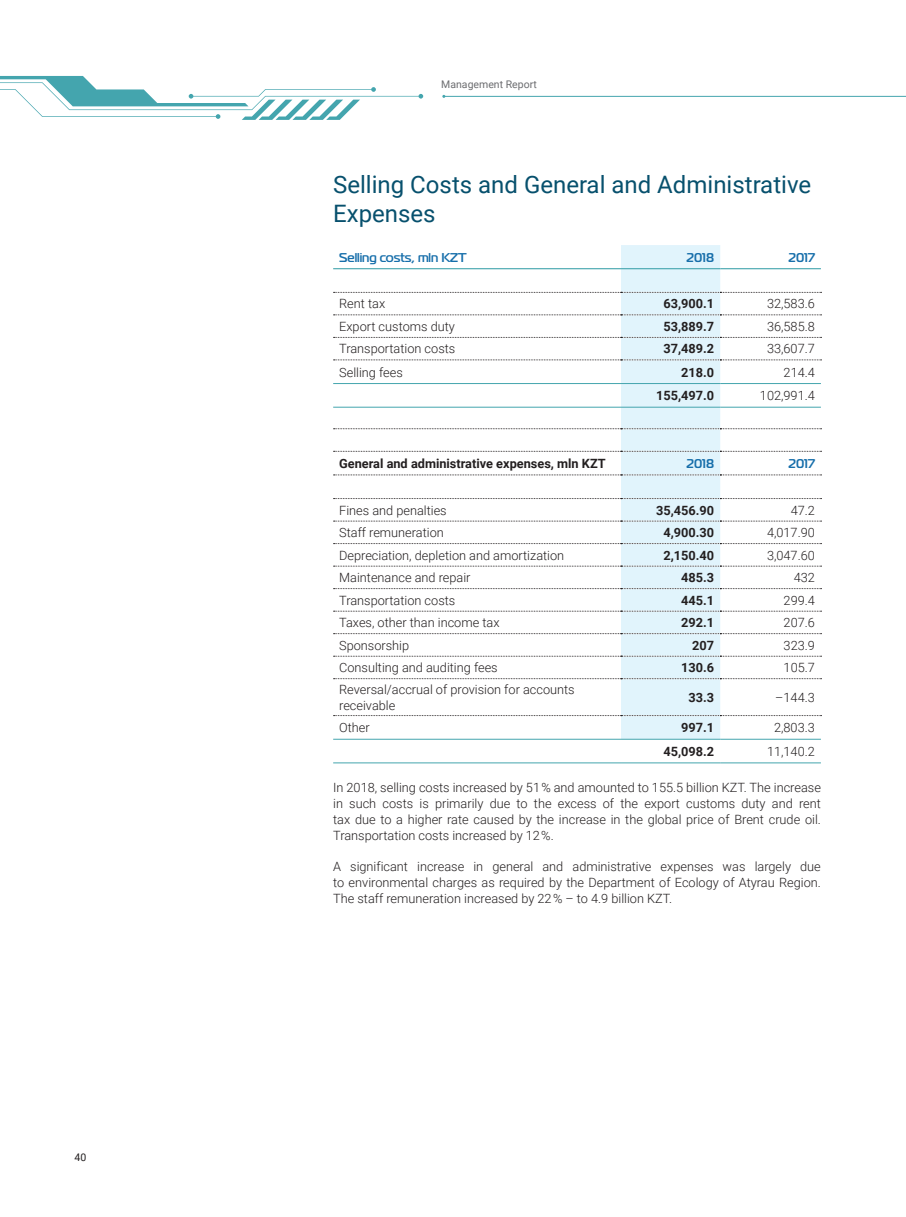
<style>
.page{position:relative;width:906px;height:1217px;background:#fff}
.page>*{position:absolute;margin:0;border:0;box-sizing:border-box;transform-origin:0 0}
.t1{font:24px/28.8px "Roboto";color:#07506d}
.t2{font:300 12.75px/15.8px "Roboto";color:#231f20;text-align:justify}
.t3{font:700 12.75px "Roboto";color:#231f20}
.t4{font:700 12.75px "DS Magistral";color:#166eaa}
.t5{font:10.5px "Roboto";color:#6c6d70}
.t6{font:10.5px "Roboto";color:#231f20}
</style>
<div class="page">
<div style="left:621px;top:245px;width:99px;height:493px;background:#e1f4fc"></div>
<svg style="left:333px;top:292px;width:488px;height:1px"></svg>
<svg style="left:333px;top:314px;width:488px;height:1px"></svg>
<svg style="left:333px;top:337px;width:488px;height:1px"></svg>
<svg style="left:333px;top:359px;width:488px;height:1px"></svg>
<svg style="left:333px;top:428px;width:488px;height:1px"></svg>
<svg style="left:333px;top:451px;width:488px;height:1px"></svg>
<svg style="left:333px;top:474px;width:488px;height:1px"></svg>
<svg style="left:333px;top:498px;width:488px;height:1px"></svg>
<svg style="left:333px;top:520px;width:488px;height:1px"></svg>
<svg style="left:333px;top:543px;width:488px;height:1px"></svg>
<svg style="left:333px;top:565px;width:488px;height:1px"></svg>
<svg style="left:333px;top:588px;width:488px;height:1px"></svg>
<svg style="left:333px;top:610px;width:488px;height:1px"></svg>
<svg style="left:333px;top:633px;width:488px;height:1px"></svg>
<svg style="left:333px;top:655px;width:488px;height:1px"></svg>
<svg style="left:333px;top:678px;width:488px;height:1px"></svg>
<svg style="left:333px;top:715px;width:488px;height:1px"></svg>
<hr style="left:333px;top:268px;width:288px;height:1px;background:#44a5ae">
<hr style="left:621px;top:268px;width:99px;height:1px;background:#44a5ae">
<hr style="left:720px;top:268px;width:101px;height:1px;background:#44a5ae">
<hr style="left:333px;top:738px;width:288px;height:1px;background:#44a5ae">
<hr style="left:621px;top:738px;width:99px;height:1px;background:#44a5ae">
<hr style="left:720px;top:738px;width:101px;height:1px;background:#44a5ae">
<hr style="left:333px;top:762px;width:288px;height:1px;background:#44a5ae">
<hr style="left:621px;top:762px;width:99px;height:1px;background:#44a5ae">
<hr style="left:720px;top:762px;width:101px;height:1px;background:#44a5ae">
<hr style="left:333px;top:383px;width:288px;height:1px;background:#44a5ae">
<hr style="left:621px;top:383px;width:99px;height:1px;background:#44a5ae">
<hr style="left:720px;top:383px;width:101px;height:1px;background:#44a5ae">
<hr style="left:333px;top:407px;width:288px;height:1px;background:#44a5ae">
<hr style="left:621px;top:407px;width:99px;height:1px;background:#44a5ae">
<hr style="left:720px;top:407px;width:101px;height:1px;background:#44a5ae">
<hr style="left:444px;top:96px;width:462px;height:1px;background:#44a5ae">
<svg style="left:0;top:76px;width:423px;height:44px"></svg>
<p class="t6" style="left:74px;top:1151px;width:13px">40</p>
<p class="t5" style="left:441px;top:78px;width:97px">Management Report</p>
<h1 class="t1" style="left:333px;top:170px;width:479px">Selling Costs and General and Administrative<br>Expenses</h1>
<p class="t4" style="left:339px;top:250px;width:129px">Selling costs, mln KZT</p>
<p class="t4" style="left:686px;top:250px;width:30px">2018</p>
<p class="t4" style="left:788px;top:250px;width:28px">2017</p>
<p class="t2" style="left:339px;top:296px;width:48px">Rent tax</p>
<p class="t3" style="left:663px;top:296px;width:52px">63,900.1</p>
<p class="t2" style="left:767px;top:296px;width:49px">32,583.6</p>
<p class="t2" style="left:339px;top:318px;width:117px">Export customs duty</p>
<p class="t3" style="left:663px;top:319px;width:52px">53,889.7</p>
<p class="t2" style="left:767px;top:318px;width:49px">36,585.8</p>
<p class="t2" style="left:339px;top:341px;width:118px">Transportation costs</p>
<p class="t3" style="left:663px;top:341px;width:52px">37,489.2</p>
<p class="t2" style="left:767px;top:341px;width:49px">33,607.7</p>
<p class="t2" style="left:339px;top:364px;width:65px">Selling fees</p>
<p class="t3" style="left:681px;top:364px;width:34px">218.0</p>
<p class="t2" style="left:783px;top:364px;width:33px">214.4</p>
<p class="t3" style="left:656px;top:388px;width:60px">155,497.0</p>
<p class="t2" style="left:760px;top:388px;width:56px">102,991.4</p>
<p class="t3" style="left:339px;top:456px;width:268px">General and administrative expenses, mln KZT</p>
<p class="t4" style="left:686px;top:456px;width:30px">2018</p>
<p class="t4" style="left:788px;top:456px;width:28px">2017</p>
<p class="t2" style="left:339px;top:502px;width:109px">Fines and penalties</p>
<p class="t3" style="left:656px;top:502px;width:60px">35,456.90</p>
<p class="t2" style="left:790px;top:502px;width:26px">47.2</p>
<p class="t2" style="left:339px;top:525px;width:106px">Staff remuneration</p>
<p class="t3" style="left:663px;top:525px;width:52px">4,900.30</p>
<p class="t2" style="left:767px;top:525px;width:49px">4,017.90</p>
<p class="t2" style="left:339px;top:547px;width:226px">Depreciation, depletion and amortization</p>
<p class="t3" style="left:663px;top:547px;width:52px">2,150.40</p>
<p class="t2" style="left:767px;top:547px;width:49px">3,047.60</p>
<p class="t2" style="left:339px;top:570px;width:133px">Maintenance and repair</p>
<p class="t3" style="left:681px;top:570px;width:34px">485.3</p>
<p class="t2" style="left:793px;top:570px;width:23px">432</p>
<p class="t2" style="left:339px;top:592px;width:118px">Transportation costs</p>
<p class="t3" style="left:681px;top:592px;width:34px">445.1</p>
<p class="t2" style="left:783px;top:592px;width:33px">299.4</p>
<p class="t2" style="left:339px;top:615px;width:162px">Taxes, other than income tax</p>
<p class="t3" style="left:681px;top:615px;width:34px">292.1</p>
<p class="t2" style="left:783px;top:615px;width:33px">207.6</p>
<p class="t2" style="left:339px;top:637px;width:71px">Sponsorship</p>
<p class="t3" style="left:692px;top:637px;width:23px">207</p>
<p class="t2" style="left:783px;top:637px;width:33px">323.9</p>
<p class="t2" style="left:339px;top:660px;width:160px">Consulting and auditing fees</p>
<p class="t3" style="left:681px;top:660px;width:34px">130.6</p>
<p class="t2" style="left:783px;top:660px;width:33px">105.7</p>
<p class="t2" style="left:339px;top:682px;width:237px;line-height:15.3px">Reversal/accrual of provision for accounts receivable</p>
<p class="t3" style="left:688px;top:690px;width:27px">33.3</p>
<p class="t2" style="left:775px;top:689px;width:41px">–144.3</p>
<p class="t2" style="left:339px;top:719px;width:32px">Other</p>
<p class="t3" style="left:681px;top:720px;width:34px">997.1</p>
<p class="t2" style="left:774px;top:719px;width:42px">2,803.3</p>
<p class="t3" style="left:663px;top:743px;width:52px">45,098.2</p>
<p class="t2" style="left:767px;top:743px;width:49px">11,140.2</p>
<p class="t2" style="left:333px;top:779px;width:489px">In 2018, selling costs increased by 51 % and amounted to 155.5 billion KZT. The increase in such costs is primarily due to the excess of the export customs duty and rent tax due to a higher rate caused by the increase in the global price of Brent crude oil.<br>Transportation costs increased by 12 %.</p>
<p class="t2" style="left:333px;top:858px;width:489px">A significant increase in general and administrative expenses was largely due to environmental charges as required by the Department of Ecology of Atyrau Region.<br>The staff remuneration increased by 22 % – to 4.9 billion KZT.</p>
</div>
